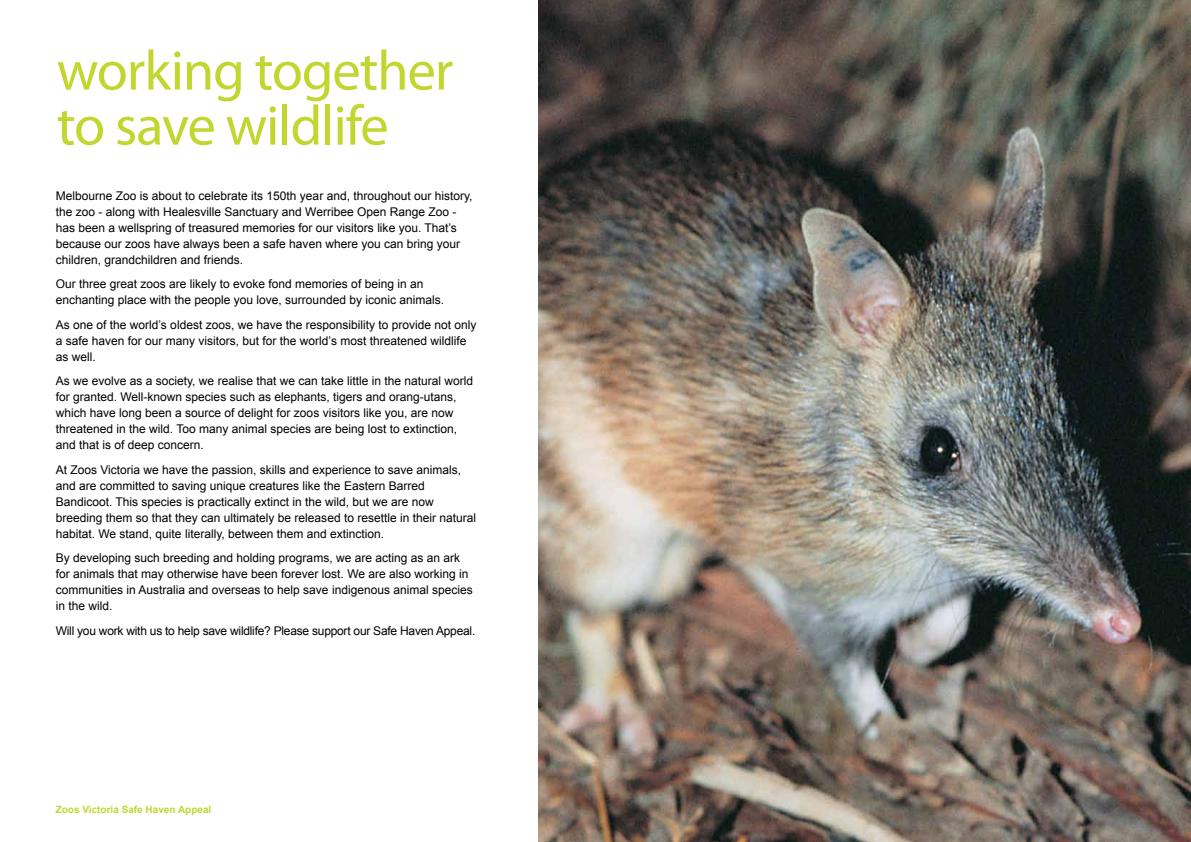
<style>
.page{position:relative;width:1191px;height:842px;background:#fff}
.page>*{position:absolute;margin:0;border:0;box-sizing:border-box;transform-origin:0 0}
.t1{font:56.6px/55px "Myriad Pro";letter-spacing:-.02em;color:#c1d72f}
.t2{font:12px/16px "Arial";color:#000}
.t3{font:12px "Arial";letter-spacing:-.02em;color:#000}
.t4{font:700 10px "Arial";color:#c1d72f}
</style>
<div class="page">
<img style="left:539px;top:0;width:652px;height:842px">
<h1 class="t1" style="left:57px;top:42px;width:398px">working together to save wildlife</h1>
<p class="t2" style="left:56px;top:188px;width:418px">Melbourne Zoo is about to celebrate its 150th year and, throughout our history, the zoo - along with Healesville Sanctuary and Werribee Open Range Zoo - has been a wellspring of treasured memories for our visitors like you. That’s because our zoos have always been a safe haven where you can bring your children, grandchildren and friends.</p>
<p class="t2" style="left:56px;top:276px;width:390px">Our three great zoos are likely to evoke fond memories of being in an enchanting place with the people you love, surrounded by iconic animals.</p>
<p class="t2" style="left:56px;top:317px;width:422px">As one of the world’s oldest zoos, we have the responsibility to provide not only a safe haven for our many visitors, but for the world’s most threatened wildlife as well.</p>
<p class="t2" style="left:56px;top:373px;width:419px">As we evolve as a society, we realise that we can take little in the natural world for granted. Well-known species such as elephants, tigers and orang-utans, which have long been a source of delight for zoos visitors like you, are now threatened in the wild. Too many animal species are being lost to extinction, and that is of deep concern.</p>
<p class="t2" style="left:56px;top:462px;width:422px">At Zoos Victoria we have the passion, skills and experience to save animals, and are committed to saving unique creatures like the Eastern Barred Bandicoot. This species is practically extinct in the wild, but we are now breeding them so that they can ultimately be released to resettle in their natural habitat. We stand, quite literally, between them and extinction.</p>
<p class="t2" style="left:56px;top:550px;width:418px">By developing such breeding and holding programs, we are acting as an ark for animals that may otherwise have been forever lost. We are also working in communities in Australia and overseas to help save indigenous animal species in the wild.</p>
<p class="t3" style="left:56px;top:623px;width:421px">Will you work with us to help save wildlife? Please support our Safe Haven Appeal.</p>
<p class="t4" style="left:56px;top:803px;width:157px">Zoos Victoria Safe Haven Appeal</p>
</div>
